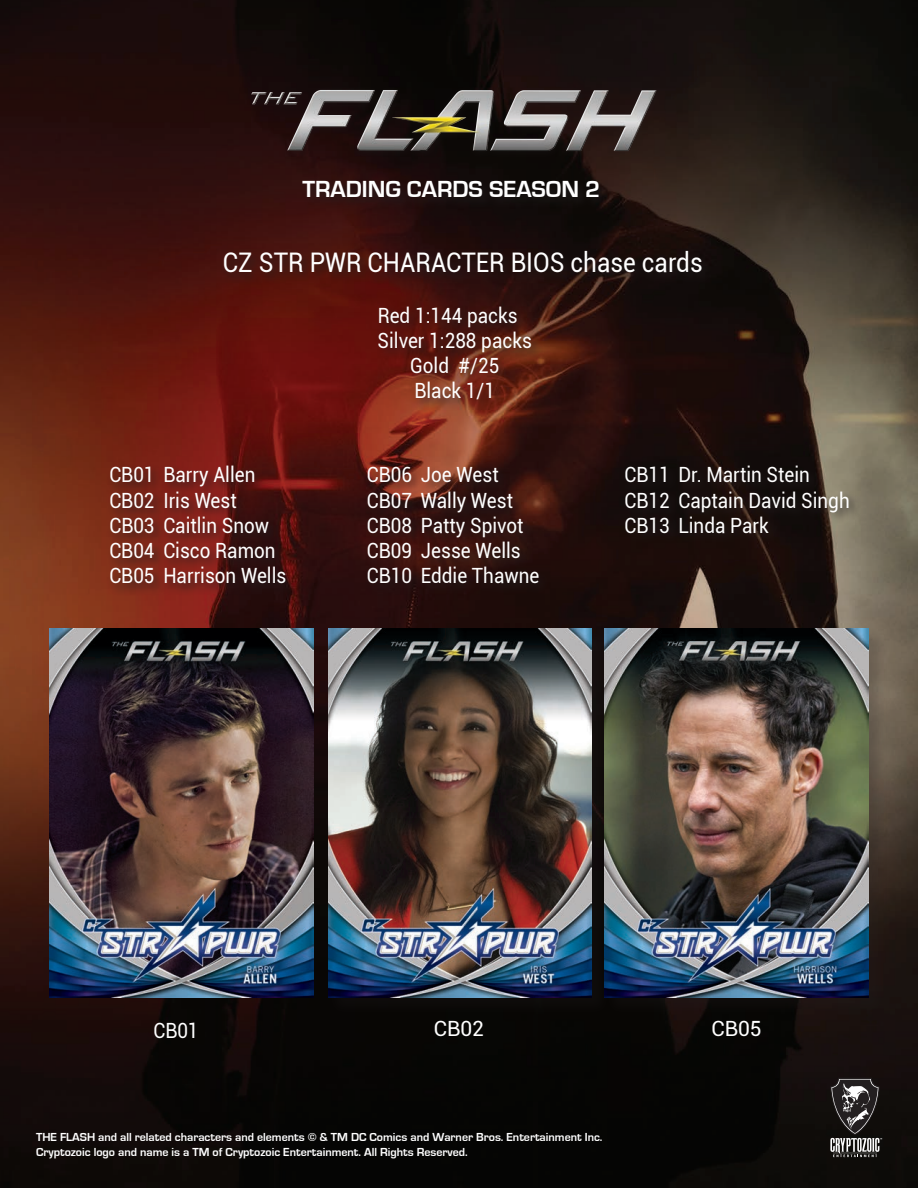
<style>
.page{position:relative;width:918px;height:1188px;background:#fff}
.page>*{position:absolute;margin:0;border:0;box-sizing:border-box;transform-origin:0 0}
.t1{font:27px "Roboto";color:#fff;scale:.9 1}
.t2{font:700 24px "Eurostile";color:#fff}
.t3{font:21px/25.2px "Roboto";color:#fff;scale:.9 1}
.t4{font:21px "Roboto";color:#fff}
.t5{font:700 12px/14.4px "Eurostile";color:#fff}
</style>
<div class="page">
<img style="left:0;top:0;width:918px;height:1188px">
<svg style="left:830px;top:1078px;width:52px;height:79px;background:#494645"></svg>
<img style="left:222px;top:54px;width:474px;height:127px">
<div style="left:300px;top:178px;width:311px;height:32px;background:#231f20;opacity:.75"></div>
<div style="left:107px;top:463px;width:754px;height:133px;background:#231f20;opacity:.75"></div>
<div style="left:327px;top:628px;width:284px;height:389px;background:#0d0b09"></div>
<img style="left:328px;top:629px;width:264px;height:369px">
<img style="left:50px;top:629px;width:263px;height:369px">
<div style="left:604px;top:628px;width:284px;height:389px;background:#231f20;opacity:.25"></div>
<img style="left:605px;top:629px;width:263px;height:369px">
<div style="left:221px;top:249px;width:493px;height:36px;background:#231f20;opacity:.75"></div>
<div style="left:376px;top:304px;width:167px;height:108px;background:#231f20;opacity:.75"></div>
<p class="t2" style="left:302px;top:176px;width:299px">TRADING CARDS SEASON 2</p>
<p class="t1" style="left:223px;top:244px;width:535px">CZ STR PWR CHARACTER BIOS chase cards</p>
<p class="t3" style="left:378px;top:302px;width:157px">Red 1:144 packs</p>
<p class="t3" style="left:378px;top:327px;width:173px">Silver 1:288 packs</p>
<p class="t3" style="left:410px;top:352px;width:101px">Gold #/25</p>
<p class="t3" style="left:414px;top:377px;width:91px">Black 1/1</p>
<p class="t3" style="left:109px;top:462px;width:198px">CB01 Barry Allen<br>CB02 Iris West<br>CB03 Caitlin Snow<br>CB04 Cisco Ramon<br>CB05 Harrison Wells</p>
<p class="t3" style="left:367px;top:462px;width:193px">CB06 Joe West<br>CB07 Wally West<br>CB08 Patty Spivot<br>CB09 Jesse Wells<br>CB10 Eddie Thawne</p>
<p class="t3" style="left:624px;top:462px;width:252px">CB11 Dr. Martin Stein<br>CB12 Captain David Singh<br>CB13 Linda Park</p>
<p class="t3" style="left:153px;top:1017px;width:52px">CB01</p>
<p class="t4" style="left:434px;top:1014px;width:52px">CB02</p>
<p class="t4" style="left:712px;top:1014px;width:52px">CB05</p>
<p class="t5" style="left:36px;top:1130px;width:568px">THE FLASH and all related characters and elements © &amp; TM DC Comics and Warner Bros. Entertainment Inc.<br>Cryptozoic logo and name is a TM of Cryptozoic Entertainment. All Rights Reserved.</p>
</div>
